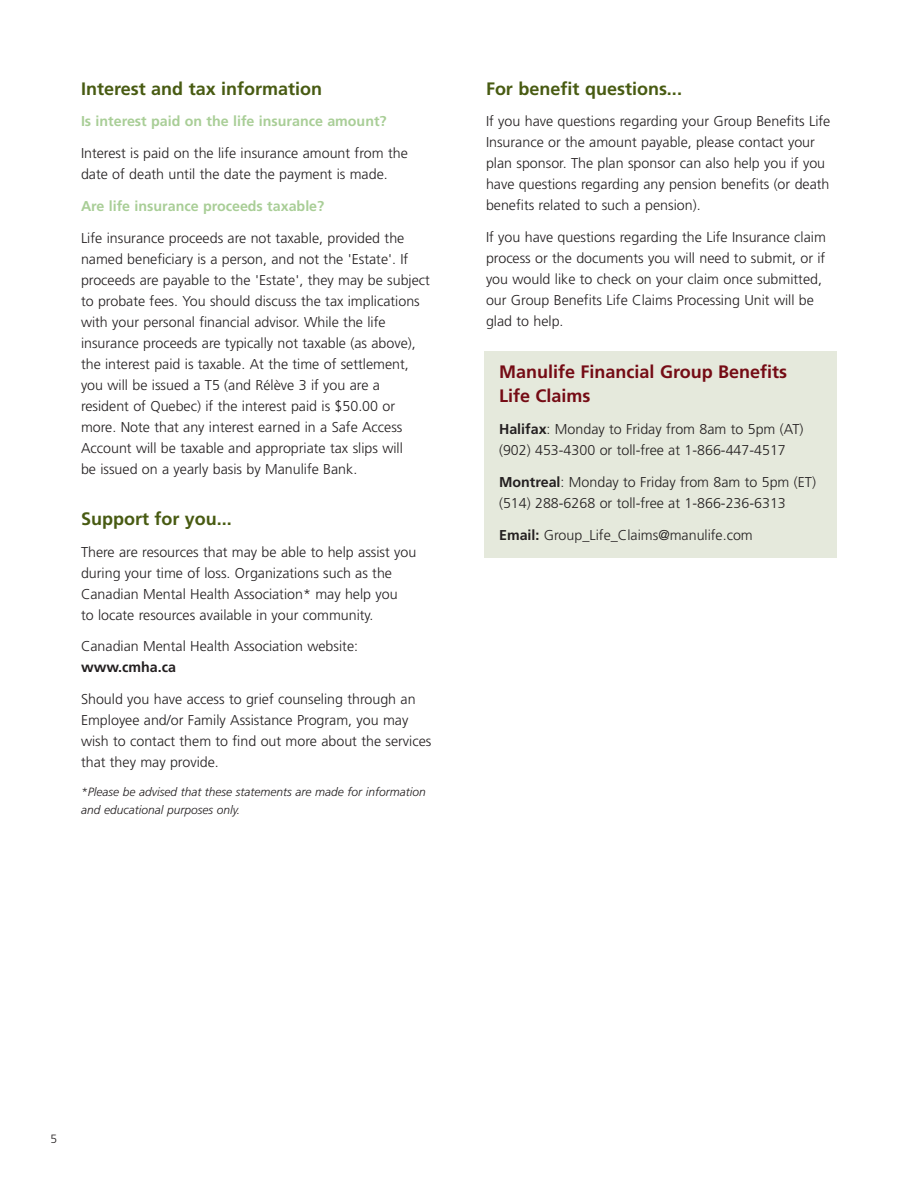
<style>
.page{position:relative;width:918px;height:1188px;background:#fff}
.page>*{position:absolute;margin:0;border:0;box-sizing:border-box;transform-origin:0 0}
.t1{font:700 18px "Frutiger";color:#485b12}
.t2{font:700 18px/24px "Frutiger";color:#750c15}
.t3{font:300 14.25px/21px "Frutiger";color:#231f20}
.t4{font:700 14.25px "Frutiger";color:#a9ce97}
.t5{font:700 14.25px "Frutiger";color:#231f20}
.t6{font:italic 300 12px/18px "Frutiger";color:#231f20}
.t7{font:300 12px "Frutiger";color:#231f20}
.s1{font-weight:700}
</style>
<div class="page">
<div style="left:484px;top:351px;width:353px;height:207px;background:#e5e9dc"></div>
<p class="t1" style="left:81px;top:81px;width:243px">Interest and tax information</p>
<p class="t4" style="left:81px;top:116px;width:307px">Is interest paid on the life insurance amount?</p>
<p class="t3" style="left:81px;top:144px;width:328px">Interest is paid on the life insurance amount from the date of death until the date the payment is made.</p>
<p class="t4" style="left:81px;top:200px;width:245px">Are life insurance proceeds taxable?</p>
<p class="t3" style="left:81px;top:228px;width:350px">Life insurance proceeds are not taxable, provided the named beneficiary is a person, and not the 'Estate'. If proceeds are payable to the 'Estate', they may be subject to probate fees. You should discuss the tax implications with your personal financial advisor. While the life insurance proceeds are typically not taxable (as above), the interest paid is taxable. At the time of settlement, you will be issued a T5 (and Rélève 3 if you are a resident of Quebec) if the interest paid is $50.00 or more. Note that any interest earned in a Safe Access Account will be taxable and appropriate tax slips will<br>be issued on a yearly basis by Manulife Bank.</p>
<p class="t1" style="left:81px;top:511px;width:153px">Support for you...</p>
<p class="t3" style="left:81px;top:542px;width:337px">There are resources that may be able to help assist you during your time of loss. Organizations such as the Canadian Mental Health Association* may help you<br>to locate resources available in your community.</p>
<p class="t3" style="left:81px;top:637px;width:279px">Canadian Mental Health Association website:</p>
<p class="t5" style="left:81px;top:662px;width:97px">www.cmha.ca</p>
<p class="t3" style="left:81px;top:690px;width:352px">Should you have access to grief counseling through an Employee and/or Family Assistance Program, you may wish to contact them to find out more about the services that they may provide.</p>
<p class="t6" style="left:81px;top:784px;width:346px">*Please be advised that these statements are made for information and educational purposes only.</p>
<p class="t1" style="left:486px;top:81px;width:198px">For benefit questions...</p>
<p class="t3" style="left:486px;top:112px;width:346px">If you have questions regarding your Group Benefits Life Insurance or the amount payable, please contact your plan sponsor. The plan sponsor can also help you if you have questions regarding any pension benefits (or death benefits related to such a pension).</p>
<p class="t3" style="left:486px;top:228px;width:341px">If you have questions regarding the Life Insurance claim process or the documents you will need to submit, or if you would like to check on your claim once submitted, our Group Benefits Life Claims Processing Unit will be glad to help.</p>
<p class="t2" style="left:499px;top:361px;width:290px">Manulife Financial Group Benefits<br>Life Claims</p>
<p class="t3" style="left:499px;top:420px;width:306px"><span class="s1">Halifax</span>: Monday to Friday from 8am to 5pm (AT) (902) 453-4300 or toll-free at 1-866-447-4517</p>
<p class="t3" style="left:499px;top:472px;width:318px"><span class="s1">Montreal</span>: Monday to Friday from 8am to 5pm (ET) (514) 288-6268 or toll-free at 1-866-236-6313</p>
<p class="t3" style="left:499px;top:525px;width:255px"><span class="s1">Email:</span> Group_Life_Claims@manulife.com</p>
<p class="t7" style="left:51px;top:1134px;width:8px">5</p>
</div>
